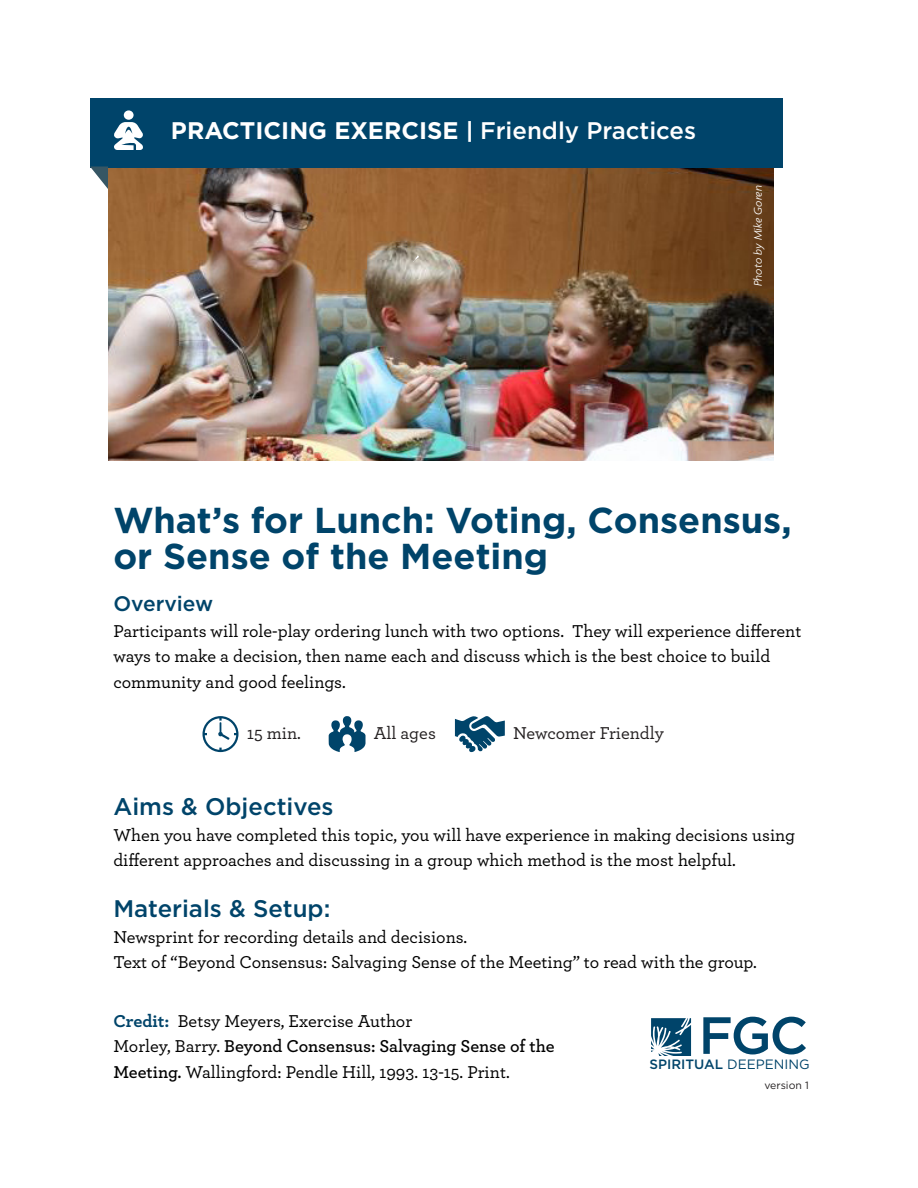
<style>
.page{position:relative;width:918px;height:1188px;background:#fff}
.page>*{position:absolute;margin:0;border:0;box-sizing:border-box;transform-origin:0 0}
.t1{font:700 36px/36px "Gotham";color:#00446a}
.t2{font:700 24px "Gotham";color:#fff}
.t3{font:500 24px "Gotham";color:#00446a}
.t4{font:500 21px "Gotham";color:#00446a}
.t5{font:500 18px/25.5px "Archer";color:#000}
.t6{font:500 18px "Archer";color:#231f20}
.Attribution{font:500 13.5px "Gotham";color:#00446a}
.t7{font:italic 300 12px "Agenda";color:#fff}
.t8{font:10.5px "Gotham";color:#231f20}
.s1{font-size:22.5px}
.s2{font-weight:500}
.s3{font-weight:700;color:#00446a}
.s4{font-weight:600}
.s5{font-weight:400}
</style>
<div class="page">
<img style="left:108px;top:168px;width:666px;height:293px">
<div style="left:90px;top:98px;width:693px;height:70px;background:#00446a"></div>
<svg style="left:202px;top:716px;width:36px;height:36px"></svg>
<svg style="left:329px;top:716px;width:37px;height:36px"></svg>
<svg style="left:455px;top:716px;width:50px;height:36px"></svg>
<svg style="left:90px;top:166px;width:18px;height:23px"></svg>
<svg style="left:703px;top:1017px;width:103px;height:37px"></svg>
<svg style="left:651px;top:1018px;width:40px;height:38px"></svg>
<svg style="left:413px;top:255px;width:6px;height:7px"></svg>
<div style="left:124px;top:110px;width:10px;height:10px;background:#fff;border-radius:50%"></div>
<svg style="left:114px;top:122px;width:29px;height:28px"></svg>
<p class="t2" style="left:171px;top:114px;width:527px">PRACTICING EXERCISE <span class="s1">|</span> <span class="s2">Friendly Practices</span></p>
<p class="t7" style="left:751px;top:286px;width:102px;rotate:-90deg">Photo by Mike Goren</p>
<h1 class="t1" style="left:113px;top:502px;width:680px">What’s for Lunch: Voting, Consensus, or Sense of the Meeting</h1>
<h1 class="t4" style="left:113px;top:590px;width:101px">Overview</h1>
<h1 class="t5" style="left:113px;top:617px;width:690px">Participants will role-play ordering lunch with two options. They will experience different ways to make a decision, then name each and discuss which is the best choice to build community and good feelings.</h1>
<h1 class="t6" style="left:247px;top:720px;width:56px">15 min.</h1>
<h1 class="t6" style="left:374px;top:720px;width:64px">All ages</h1>
<h1 class="t6" style="left:513px;top:720px;width:152px">Newcomer Friendly</h1>
<h1 class="t3" style="left:113px;top:791px;width:222px">Aims &amp; Objectives</h1>
<h1 class="t5" style="left:113px;top:821px;width:683px">When you have completed this topic, you will have experience in making decisions using different approaches and discussing in a group which method is the most helpful.</h1>
<h1 class="t3" style="left:113px;top:893px;width:219px">Materials &amp; Setup:</h1>
<h1 class="t5" style="left:113px;top:923px;width:645px">Newsprint for recording details and decisions.<br>Text of “Beyond Consensus: Salvaging Sense of the Meeting” to read with the group.</h1>
<h1 class="t5" style="left:113px;top:1007px;width:443px"><span class="s3">Credit:</span> Betsy Meyers, Exercise Author<br>Morley, Barry. <span class="s4">Beyond Consensus: Salvaging Sense of the<br>Meeting.</span> Wallingford: Pendle Hill, 1993. 13-15. Print.</h1>
<p class="Attribution" style="left:650px;top:1056px;width:162px">SPIRITUAL <span class="s5">DEEPENING</span></p>
<p class="t8" style="left:764px;top:1079px;width:46px">version 1</p>
</div>
